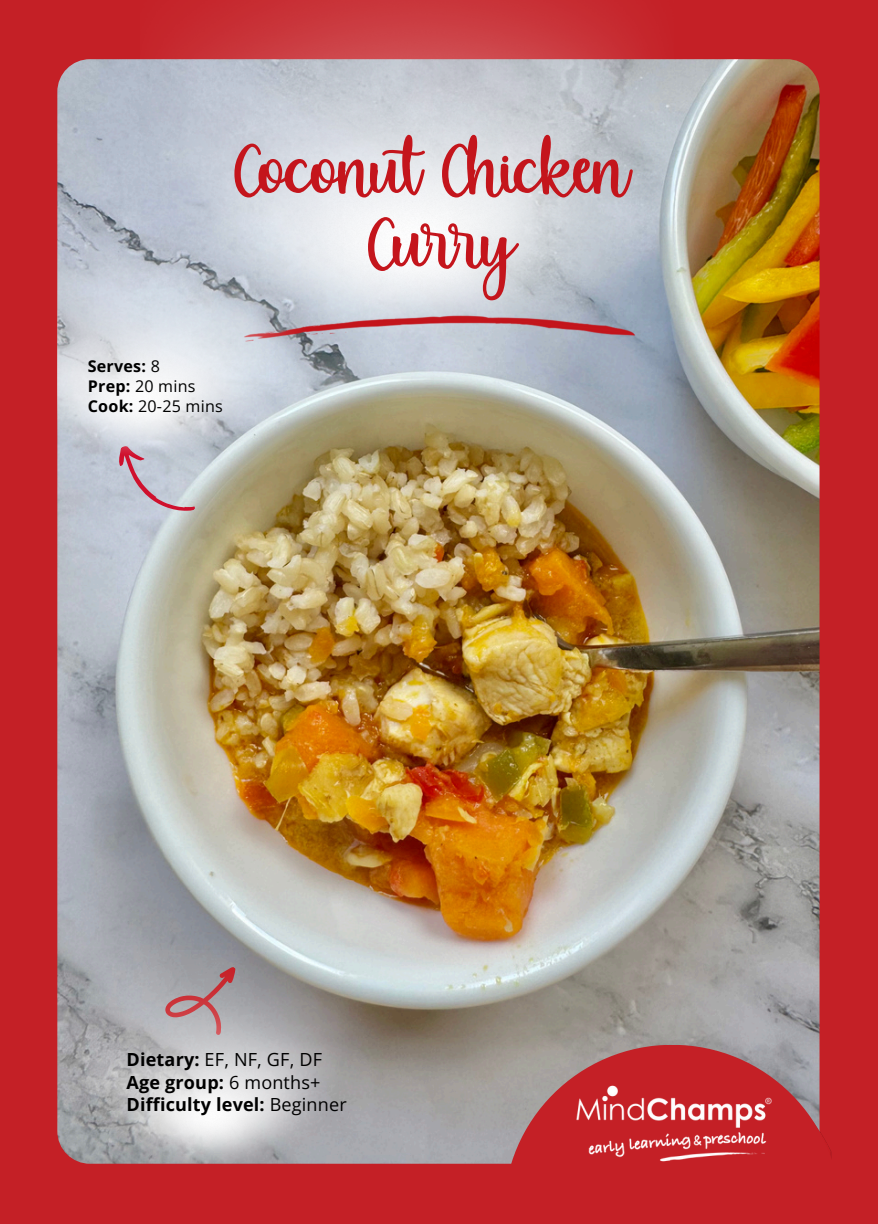
<style>
.page{position:relative;width:878px;height:1224px;background:#c42026}
.page>*{position:absolute;margin:0;border:0;box-sizing:border-box;transform-origin:0 0}
.t1{font:96.2px/73.6px "Michella Garden";letter-spacing:-.04em;color:#c4151c;text-align:center}
.t2{font:700 18px/22.4px "Open Sans";letter-spacing:.01em;color:#000}
.t3{font:16.2px "Open Sans";letter-spacing:.015em;color:#000}
.t4{font:700 16.2px "Open Sans";letter-spacing:.015em;color:#000}
.s1{font-weight:400}
.s2{font-weight:700}
</style>
<div class="page">
<img style="left:57px;top:59px;width:762px;height:1105px;border-radius:33px">
<svg style="left:504px;top:1045px;width:328px;height:119px"></svg>
<img style="left:573px;top:1082px;width:201px;height:82px">
<img style="left:140px;top:0;width:533px;height:337px">
<svg style="left:109px;top:455px;width:87px;height:72px;background:#c3bcc7"></svg>
<svg style="left:162px;top:948px;width:92px;height:3px"></svg>
<img style="left:305px;top:305px;width:340px;height:48px">
<img style="left:68px;top:951px;width:280px;height:213px">
<img style="left:57px;top:209px;width:248px;height:246px">
<p class="t1" style="left:229px;top:141px;width:401px">Coconut Chicken<br>Curry</p>
<h1 class="t4" style="left:88px;top:355px;width:74px">Serves: <span class="s1">8</span></h1>
<p class="t3" style="left:88px;top:375px;width:109px"><span class="s2">Prep:</span> 20 mins</p>
<p class="t3" style="left:88px;top:395px;width:136px"><span class="s2">Cook:</span> 20-25 mins</p>
<p class="t2" style="left:127px;top:1048px;width:222px">Dietary: <span class="s1">EF, NF, GF, DF<br></span>Age group: <span class="s1">6 months+<br></span>Difficulty level: <span class="s1">Beginner</span></p>
</div>
